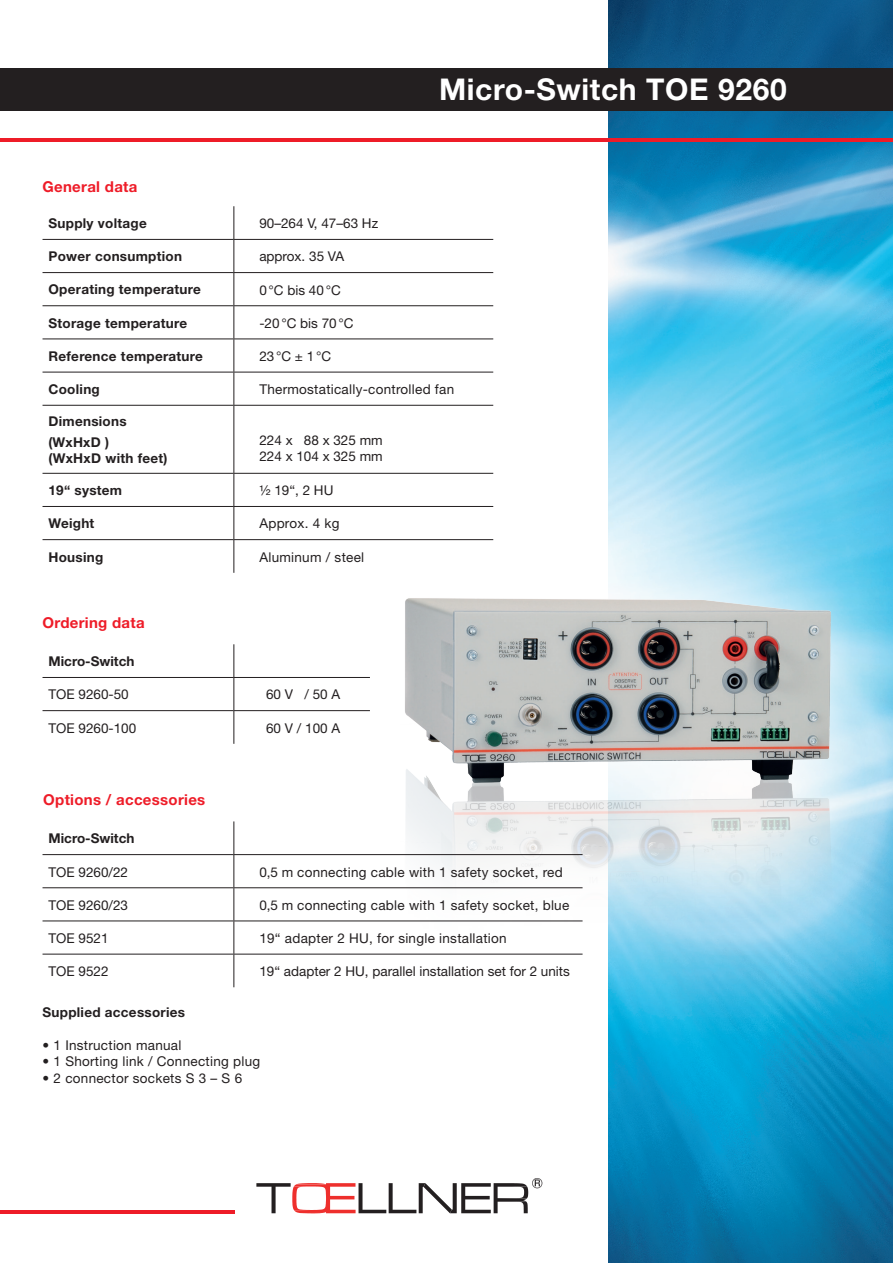
<style>
.page{position:relative;width:893px;height:1263px;background:#fff}
.page>*{position:absolute;margin:0;border:0;box-sizing:border-box;transform-origin:0 0}
.t1{font:700 30px "Helvetica Neue";letter-spacing:.02em;color:#fff}
.t2{font:700 15px "Helvetica Neue";letter-spacing:.02em;color:#ee1c28}
.t3{font:13.5px "Helvetica Neue";letter-spacing:.02em;color:#231f20}
.t4{font:700 13.5px "Helvetica Neue";letter-spacing:.02em;color:#231f20}
.t5{font:13.5px "Helvetica Neue";color:#231f20}
.t6{font:700 13.5px "Helvetica Neue";color:#231f20}
</style>
<div class="page">
<img style="left:608px;top:0;width:285px;height:1263px">
<hr style="left:0;top:139px;width:893px;height:3px;background:#ee1c28">
<div style="left:0;top:68px;width:893px;height:42px;background:#231f20"></div>
<svg style="left:256px;top:1178px;width:287px;height:35px"></svg>
<hr style="left:0;top:1210px;width:235px;height:3px;background:#ee1c28">
<svg style="left:318px;top:511px;width:575px;height:463px"></svg>
<img style="left:401px;top:597px;width:433px;height:387px">
<hr style="left:233px;top:206px;width:1px;height:33px;background:#231f20">
<hr style="left:43px;top:239px;width:191px;height:1px;background:#231f20">
<hr style="left:234px;top:239px;width:259px;height:1px;background:#231f20">
<hr style="left:233px;top:240px;width:1px;height:32px;background:#231f20">
<hr style="left:43px;top:272px;width:191px;height:1px;background:#231f20">
<hr style="left:234px;top:272px;width:259px;height:1px;background:#231f20">
<hr style="left:233px;top:273px;width:1px;height:32px;background:#231f20">
<hr style="left:43px;top:305px;width:191px;height:1px;background:#231f20">
<hr style="left:234px;top:305px;width:259px;height:1px;background:#231f20">
<hr style="left:233px;top:306px;width:1px;height:33px;background:#231f20">
<hr style="left:43px;top:339px;width:191px;height:1px;background:#231f20">
<hr style="left:234px;top:339px;width:259px;height:1px;background:#231f20">
<hr style="left:233px;top:339px;width:1px;height:33px;background:#231f20">
<hr style="left:43px;top:372px;width:191px;height:1px;background:#231f20">
<hr style="left:234px;top:372px;width:259px;height:1px;background:#231f20">
<hr style="left:233px;top:372px;width:1px;height:33px;background:#231f20">
<hr style="left:43px;top:405px;width:191px;height:1px;background:#231f20">
<hr style="left:234px;top:405px;width:259px;height:1px;background:#231f20">
<hr style="left:233px;top:406px;width:1px;height:67px;background:#231f20">
<hr style="left:43px;top:473px;width:191px;height:1px;background:#231f20">
<hr style="left:234px;top:473px;width:259px;height:1px;background:#231f20">
<hr style="left:233px;top:474px;width:1px;height:32px;background:#231f20">
<hr style="left:43px;top:506px;width:191px;height:1px;background:#231f20">
<hr style="left:234px;top:506px;width:259px;height:1px;background:#231f20">
<hr style="left:233px;top:507px;width:1px;height:32px;background:#231f20">
<hr style="left:43px;top:539px;width:191px;height:1px;background:#231f20">
<hr style="left:234px;top:539px;width:259px;height:1px;background:#231f20">
<hr style="left:233px;top:540px;width:1px;height:33px;background:#231f20">
<hr style="left:233px;top:644px;width:1px;height:33px;background:#231f20">
<hr style="left:43px;top:677px;width:191px;height:1px;background:#231f20">
<hr style="left:234px;top:677px;width:136px;height:1px;background:#231f20">
<hr style="left:233px;top:678px;width:1px;height:32px;background:#231f20">
<hr style="left:43px;top:710px;width:191px;height:1px;background:#231f20">
<hr style="left:234px;top:710px;width:136px;height:1px;background:#231f20">
<hr style="left:233px;top:711px;width:1px;height:33px;background:#231f20">
<hr style="left:233px;top:821px;width:1px;height:33px;background:#231f20">
<hr style="left:233px;top:855px;width:1px;height:32px;background:#231f20">
<hr style="left:233px;top:888px;width:1px;height:32px;background:#231f20">
<hr style="left:233px;top:921px;width:1px;height:33px;background:#231f20">
<hr style="left:233px;top:954px;width:1px;height:33px;background:#231f20">
<hr style="left:43px;top:854px;width:191px;height:1px;background:#231f20">
<hr style="left:234px;top:854px;width:349px;height:1px;background:#231f20">
<hr style="left:43px;top:887px;width:191px;height:1px;background:#231f20">
<hr style="left:234px;top:887px;width:349px;height:1px;background:#231f20">
<hr style="left:43px;top:920px;width:191px;height:1px;background:#231f20">
<hr style="left:234px;top:920px;width:349px;height:1px;background:#231f20">
<hr style="left:43px;top:954px;width:191px;height:1px;background:#231f20">
<hr style="left:234px;top:954px;width:349px;height:1px;background:#231f20">
<p class="t2" style="left:43px;top:178px;width:96px">General data</p>
<p class="t1" style="left:439px;top:70px;width:349px">Micro-Switch TOE 9260</p>
<p class="t4" style="left:49px;top:215px;width:100px">Supply voltage</p>
<p class="t5" style="left:259px;top:215px;width:120px">90–264 V, 47–63 Hz</p>
<p class="t4" style="left:49px;top:248px;width:135px">Power consumption</p>
<p class="t5" style="left:259px;top:248px;width:86px">approx. 35 VA</p>
<p class="t4" style="left:49px;top:281px;width:154px">Operating temperature</p>
<p class="t3" style="left:259px;top:282px;width:83px">0°C bis 40°C</p>
<p class="t4" style="left:49px;top:314px;width:140px">Storage temperature</p>
<p class="t3" style="left:259px;top:315px;width:96px">-20°C bis 70°C</p>
<p class="t4" style="left:49px;top:348px;width:156px">Reference temperature</p>
<p class="t3" style="left:259px;top:348px;width:73px">23°C ± 1°C</p>
<p class="t4" style="left:49px;top:381px;width:53px">Cooling</p>
<p class="t3" style="left:259px;top:381px;width:196px">Thermostatically-controlled fan</p>
<p class="t4" style="left:49px;top:413px;width:80px">Dimensions</p>
<p class="t4" style="left:49px;top:433px;width:62px">(WxHxD )</p>
<p class="t4" style="left:49px;top:450px;width:121px">(WxHxD with feet)</p>
<p class="t5" style="left:259px;top:432px;width:125px">224 x 88 x 325 mm</p>
<p class="t5" style="left:259px;top:448px;width:125px">224 x 104 x 325 mm</p>
<p class="t4" style="left:49px;top:482px;width:75px">19“ system</p>
<p class="t3" style="left:259px;top:482px;width:76px">½ 19“, 2 HU</p>
<p class="t4" style="left:49px;top:515px;width:47px">Weight</p>
<p class="t3" style="left:259px;top:515px;width:82px">Approx. 4 kg</p>
<p class="t4" style="left:49px;top:548px;width:56px">Housing</p>
<p class="t3" style="left:259px;top:549px;width:106px">Aluminum / steel</p>
<p class="t2" style="left:43px;top:614px;width:104px">Ordering data</p>
<p class="t6" style="left:49px;top:653px;width:87px">Micro-Switch</p>
<p class="t5" style="left:49px;top:686px;width:82px">TOE 9260-50</p>
<p class="t3" style="left:266px;top:686px;width:76px">60 V / 50 A</p>
<p class="t5" style="left:49px;top:720px;width:89px">TOE 9260-100</p>
<p class="t3" style="left:266px;top:720px;width:76px">60 V / 100 A</p>
<p class="t2" style="left:43px;top:790px;width:164px">Options / accessories</p>
<p class="t6" style="left:49px;top:830px;width:87px">Micro-Switch</p>
<p class="t5" style="left:49px;top:864px;width:81px">TOE 9260/22</p>
<p class="t3" style="left:259px;top:864px;width:305px">0,5 m connecting cable with 1 safety socket, red</p>
<p class="t5" style="left:49px;top:897px;width:81px">TOE 9260/23</p>
<p class="t3" style="left:259px;top:897px;width:311px">0,5 m connecting cable with 1 safety socket, blue</p>
<p class="t3" style="left:49px;top:930px;width:62px">TOE 9521</p>
<p class="t3" style="left:259px;top:930px;width:249px">19“ adapter 2 HU, for single installation</p>
<p class="t3" style="left:49px;top:963px;width:62px">TOE 9522</p>
<p class="t5" style="left:259px;top:963px;width:312px">19“ adapter 2 HU, parallel installation set for 2 units</p>
<p class="t4" style="left:43px;top:1004px;width:144px">Supplied accessories</p>
<p class="t3" style="left:43px;top:1037px;width:140px">• 1 Instruction manual</p>
<p class="t3" style="left:43px;top:1054px;width:219px">• 1 Shorting link / Connecting plug</p>
<p class="t3" style="left:43px;top:1070px;width:201px">• 2 connector sockets S 3 – S 6</p>
</div>
